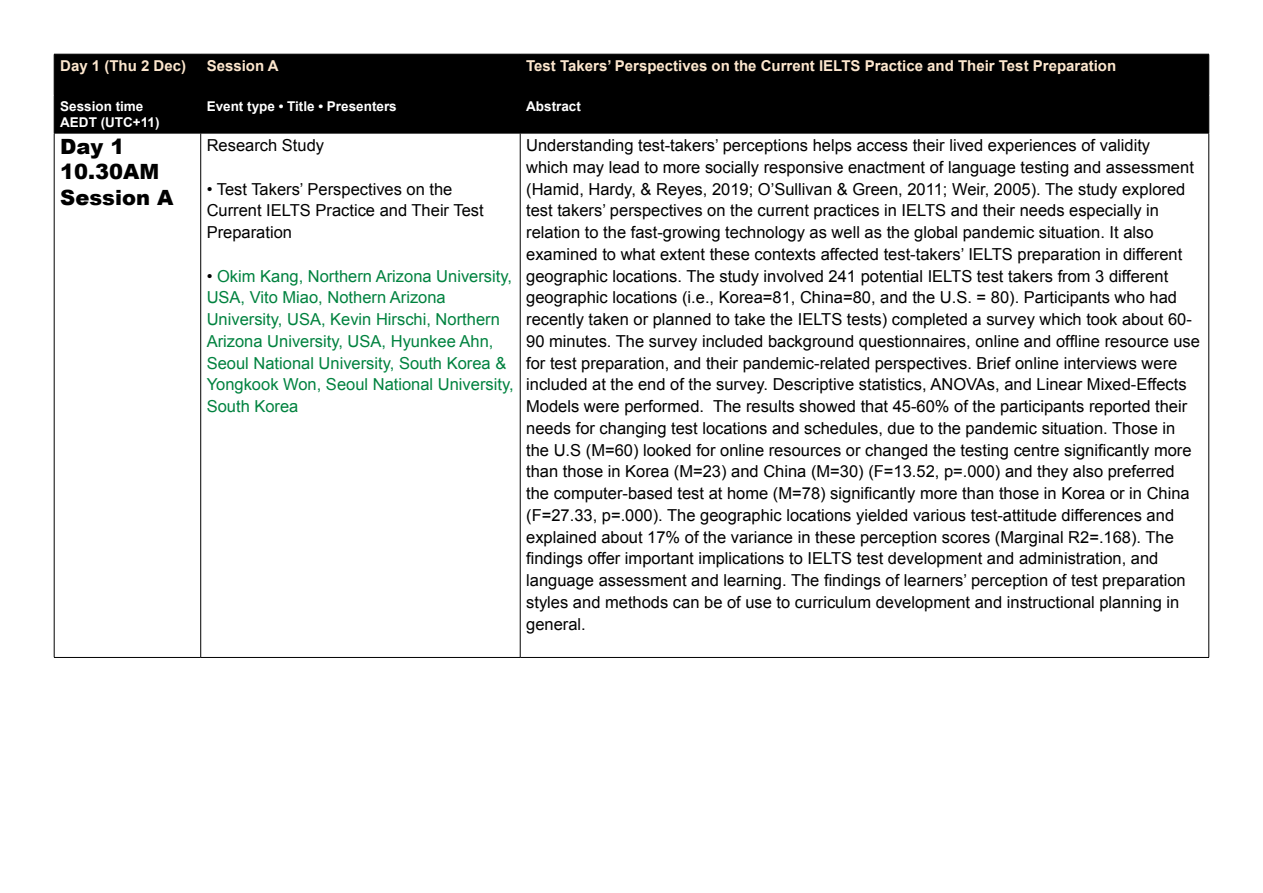
<style>
.page{position:relative;width:1263px;height:893px;background:#fff}
.page>*{position:absolute;margin:0;border:0;box-sizing:border-box;transform-origin:0 0}
.t1{font:900 21px/25.2px "Arial";color:#000}
.t2{font:16.5px/21.8px "Arial";color:#000}
.t3{font:16.5px/21.8px "Arial";color:#00823f}
.t4{font:700 15px "Arial";color:#fde7ce}
.t5{font:700 13.5px/16.2px "Arial";color:#fff}
.s1{color:#000}
</style>
<div class="page">
<div style="left:55px;top:55px;width:1153px;height:78px;background:#000"></div>
<hr style="left:54px;top:54px;width:147px;height:1px;background:#000">
<hr style="left:54px;top:54px;width:1px;height:41px;background:#000">
<hr style="left:201px;top:54px;width:319px;height:1px;background:#000">
<hr style="left:200px;top:54px;width:1px;height:41px;background:#000">
<hr style="left:520px;top:54px;width:689px;height:1px;background:#000">
<hr style="left:520px;top:54px;width:1px;height:41px;background:#000">
<hr style="left:1208px;top:54px;width:1px;height:41px;background:#000">
<hr style="left:54px;top:95px;width:147px;height:1px;background:#000">
<hr style="left:54px;top:95px;width:1px;height:38px;background:#000">
<hr style="left:201px;top:95px;width:319px;height:1px;background:#000">
<hr style="left:200px;top:95px;width:1px;height:38px;background:#000">
<hr style="left:520px;top:95px;width:689px;height:1px;background:#000">
<hr style="left:520px;top:95px;width:1px;height:38px;background:#000">
<hr style="left:1208px;top:95px;width:1px;height:38px;background:#000">
<hr style="left:54px;top:133px;width:147px;height:1px;background:#000">
<hr style="left:54px;top:133px;width:1px;height:524px;background:#000">
<hr style="left:201px;top:133px;width:319px;height:1px;background:#000">
<hr style="left:200px;top:133px;width:1px;height:524px;background:#000">
<hr style="left:520px;top:133px;width:689px;height:1px;background:#000">
<hr style="left:520px;top:133px;width:1px;height:524px;background:#000">
<hr style="left:1208px;top:133px;width:1px;height:524px;background:#000">
<hr style="left:54px;top:657px;width:147px;height:1px;background:#000">
<hr style="left:201px;top:657px;width:319px;height:1px;background:#000">
<hr style="left:520px;top:657px;width:689px;height:1px;background:#000">
<p class="t4" style="left:60px;top:56px;width:127px">Day 1 (Thu 2 Dec)</p>
<p class="t4" style="left:207px;top:56px;width:73px">Session A</p>
<p class="t4" style="left:526px;top:56px;width:591px">Test Takers’ Perspectives on the Current IELTS Practice and Their Test Preparation</p>
<p class="t5" style="left:60px;top:99px;width:101px">Session time<br>AEDT (UTC+11)</p>
<p class="t5" style="left:207px;top:99px;width:192px">Event type • Title • Presenters</p>
<p class="t5" style="left:526px;top:99px;width:56px">Abstract</p>
<p class="t1" style="left:60px;top:133px;width:115px">Day 1<br>10.30AM<br>Session A</p>
<p class="t2" style="left:207px;top:135px;width:119px">Research Study</p>
<p class="t2" style="left:526px;top:135px;width:675px">Understanding test-takers’ perceptions helps access their lived experiences of validity<br>which may lead to more socially responsive enactment of language testing and assessment (Hamid, Hardy, &amp; Reyes, 2019; O’Sullivan &amp; Green, 2011; Weir, 2005). The study explored test takers’ perspectives on the current practices in IELTS and their needs especially in relation to the fast-growing technology as well as the global pandemic situation. It also examined to what extent these contexts affected test-takers’ IELTS preparation in different geographic locations. The study involved 241 potential IELTS test takers from 3 different geographic locations (i.e., Korea=81, China=80, and the U.S. = 80). Participants who had recently taken or planned to take the IELTS tests) completed a survey which took about 60- 90 minutes. The survey included background questionnaires, online and offline resource use for test preparation, and their pandemic-related perspectives. Brief online interviews were included at the end of the survey. Descriptive statistics, ANOVAs, and Linear Mixed-Effects Models were performed. The results showed that 45-60% of the participants reported their needs for changing test locations and schedules, due to the pandemic situation. Those in the U.S (M=60) looked for online resources or changed the testing centre significantly more than those in Korea (M=23) and China (M=30) (F=13.52, p=.000) and they also preferred the computer-based test at home (M=78) significantly more than those in Korea or in China (F=27.33, p=.000). The geographic locations yielded various test-attitude differences and explained about 17% of the variance in these perception scores (Marginal R2=.168). The findings offer important implications to IELTS test development and administration, and language assessment and learning. The findings of learners’ perception of test preparation styles and methods can be of use to curriculum development and instructional planning in general.</p>
<p class="t2" style="left:207px;top:178px;width:278px">• Test Takers’ Perspectives on the<br>Current IELTS Practice and Their Test<br>Preparation</p>
<p class="t3" style="left:207px;top:265px;width:308px"><span class="s1">•</span> Okim Kang, Northern Arizona University, USA, Vito Miao, Nothern Arizona University, USA, Kevin Hirschi, Northern Arizona University, USA, Hyunkee Ahn, Seoul National University, South Korea &amp; Yongkook Won, Seoul National University, South Korea</p>
</div>
